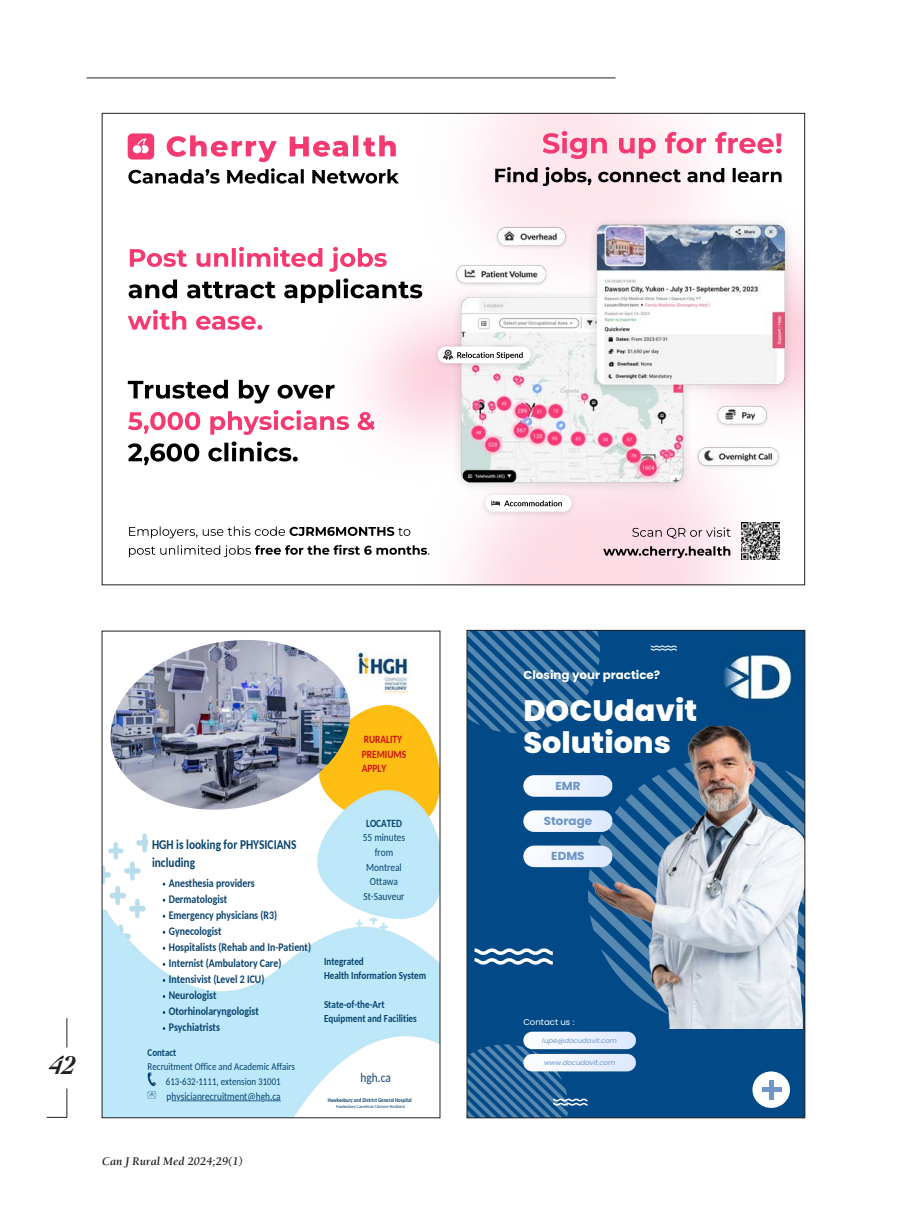
<style>
.page{position:relative;width:907px;height:1231px;background:#fff}
.page>*{position:absolute;margin:0;border:0;box-sizing:border-box;transform-origin:0 0}
.t1{font:800 29.55px/32.2px "Poppins";color:#fff}
.t2{font:italic 700 27px "Cochin LT Std";color:#231f20}
.t3{font:700 13.35px/18.6px "Carlito";color:#06426e;scale:.86 1}
.t4{font:13.2px "Carlito";color:#134370;scale:.86 1}
.t5{font:italic 700 12px "Berkeley Std";color:#231f20}
.t6{font:700 11.55px/16px "Carlito";color:#06426e;scale:.86 1}
.t7{font:700 11.55px "Poppins";color:#fff}
.t8{font:700 11.55px "Poppins";color:#6e95c6}
.t9{font:10.95px/14.5px "Carlito";color:#06426e;text-align:center;scale:.86 1}
.t10{font:700 10.95px/14.5px "Carlito";color:#cf0f0f;scale:.86 1}
.t11{font:700 10.65px/14.2px "Carlito";color:#06426e;scale:.86 1}
.t12{font:10.5px "Carlito";color:#06426e;scale:.86 1}
.t13{font:700 10.5px "Carlito";color:#06426e;scale:.86 1}
.t14{font:8.4px "Poppins";color:#fff}
.t15{font:italic 6.75px "Poppins";color:#6e95c6}
.t16{font:700 5.7px "Carlito";color:#06426e;scale:.86 1}
.t17{font:4.65px "Carlito";color:#06426e;scale:.86 1}
.s1{font-weight:700}
</style>
<div class="page">
<svg style="left:66px;top:1018px;width:1px;height:29px"></svg>
<svg style="left:47px;top:1088px;width:20px;height:30px"></svg>
<hr style="left:87px;top:78px;width:528px;height:1px;background:#231f20">
<div style="left:102px;top:113px;width:702px;height:472px;background:#fff;opacity:.75"></div>
<svg style="left:542px;top:131px;width:239px;height:28px"></svg>
<div style="left:128px;top:133px;width:26px;height:26px;background:#f53971;border-radius:5px"></div>
<div style="left:133px;top:145px;width:8px;height:8px;background:#fff;border-radius:50%"></div>
<svg style="left:137px;top:138px;width:12px;height:15px"></svg>
<svg style="left:167px;top:135px;width:229px;height:27px"></svg>
<svg style="left:128px;top:168px;width:271px;height:16px"></svg>
<svg style="left:495px;top:167px;width:286px;height:19px"></svg>
<img style="left:451px;top:215px;width:344px;height:32px">
<svg style="left:128px;top:247px;width:674px;height:336px"></svg>
<img style="left:355px;top:648px;width:54px;height:46px">
<img style="left:350px;top:705px;width:88px;height:86px">
<img style="left:110px;top:640px;width:240px;height:169px">
<img style="left:104px;top:833px;width:44px;height:77px">
<img style="left:104px;top:910px;width:334px;height:206px">
<svg style="left:254px;top:1100px;width:27px;height:1px"></svg>
<hr style="left:179px;top:1100px;width:71px;height:1px;background:#06426e">
<svg style="left:148px;top:1072px;width:8px;height:26px"></svg>
<img style="left:317px;top:791px;width:121px;height:127px">
<div style="left:467px;top:630px;width:337px;height:487px;background:#014a87"></div>
<svg style="left:469px;top:632px;width:131px;height:101px"></svg>
<svg style="left:650px;top:645px;width:26px;height:5px"></svg>
<svg style="left:469px;top:948px;width:334px;height:168px"></svg>
<img style="left:514px;top:727px;width:289px;height:301px">
<img style="left:723px;top:654px;width:70px;height:47px">
<p class="t2" style="left:49px;top:1049px;width:28px">42</p>
<p class="t10" style="left:362px;top:731px;width:53px">RURALITY<br>PREMIUMS<br>APPLY</p>
<p class="t3" style="left:152px;top:834px;width:169px">HGH is looking for PHYSICIANS including</p>
<p class="t6" style="left:169px;top:874px;width:167px">Anesthesia providers<br>Dermatologist<br>Emergency physicians (R3)<br>Gynecologist<br>Hospitalists (Rehab and In-Patient)<br>Internist (Ambulatory Care)<br>Intensivist (Level 2 ICU)<br>Neurologist<br>Otorhinolaryngologist<br>Psychiatrists</p>
<p class="t13" style="left:148px;top:1045px;width:35px">Contact</p>
<p class="t12" style="left:148px;top:1059px;width:173px">Recruitment Office and Academic Affairs</p>
<p class="t12" style="left:166px;top:1074px;width:135px">613-632-1111, extension 31001</p>
<p class="t9" style="left:167px;top:1088px;width:134px">physicianrecruitment@hgh.ca</p>
<p class="t9" style="left:363px;top:815px;width:51px"><span class="s1">LOCATED<br></span>55 minutes from<br>Montreal<br>Ottawa<br>St-Sauveur</p>
<p class="t11" style="left:324px;top:954px;width:120px">Integrated<br>Health Information System</p>
<p class="t11" style="left:324px;top:996px;width:109px">State-of-the-Art<br>Equipment and Facilities</p>
<p class="t4" style="left:360px;top:1069px;width:37px">hgh.ca</p>
<p class="t16" style="left:328px;top:1096px;width:99px">Hawkesbury and District General Hospital</p>
<p class="t17" style="left:336px;top:1103px;width:81px">Hawkesbury Casselman Clarence-Rockland</p>
<p class="t5" style="left:102px;top:1155px;width:142px">Can J Rural Med 2024;29(1)</p>
<p class="t7" style="left:523px;top:668px;width:138px">Closing your practice?</p>
<p class="t1" style="left:523px;top:694px;width:175px">DOCUdavit<br>Solutions</p>
<p class="t8" style="left:555px;top:779px;width:27px">EMR</p>
<p class="t8" style="left:543px;top:814px;width:50px">Storage</p>
<p class="t8" style="left:551px;top:849px;width:35px">EDMS</p>
<p class="t14" style="left:523px;top:1016px;width:53px">Contact us :</p>
<p class="t15" style="left:542px;top:1036px;width:76px">lupe@docudavit.com</p>
<p class="t15" style="left:544px;top:1058px;width:73px">www.docudavit.com</p>
</div>
